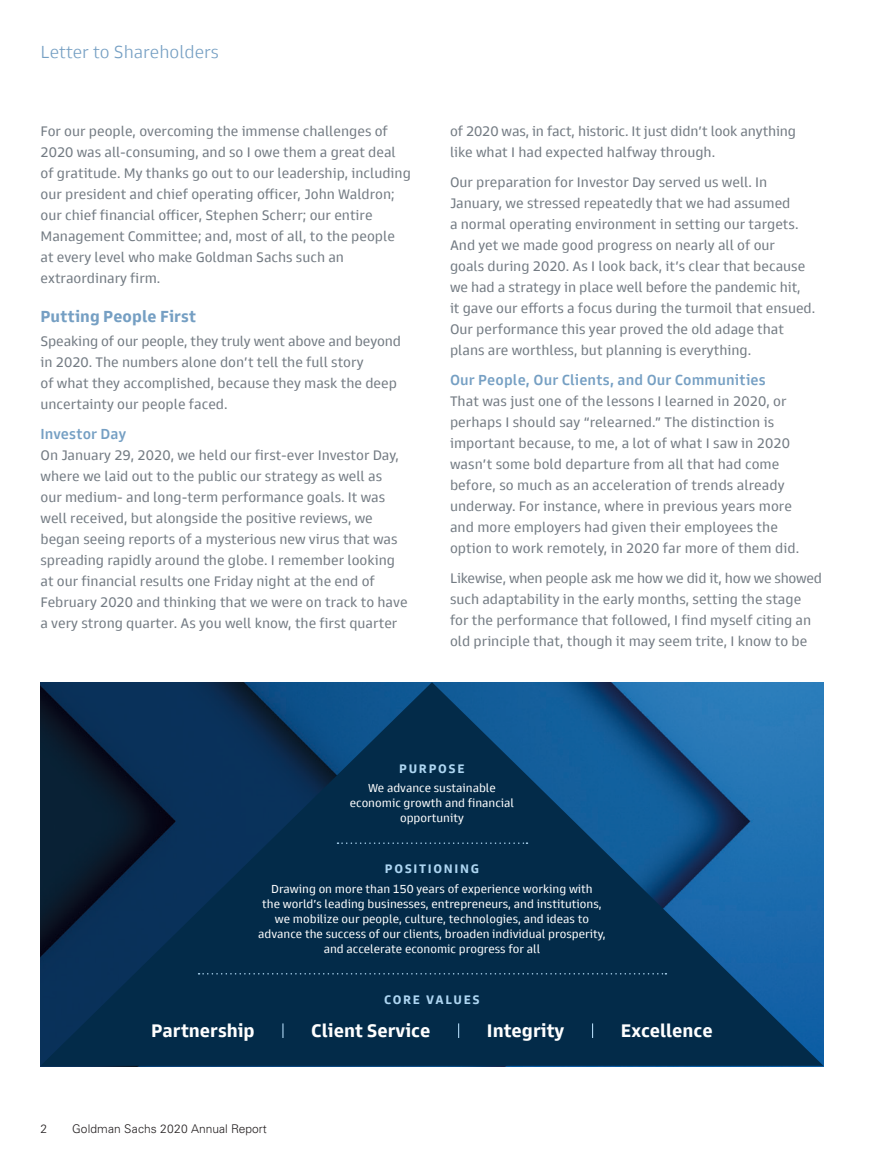
<style>
.page{position:relative;width:891px;height:1161px;background:#fff}
.page>*{position:absolute;margin:0;border:0;box-sizing:border-box;transform-origin:0 0}
.t1{font:700 18.75px "Goldman Sans";color:#fff}
.Main_Header{font:300 18px "Goldman Sans";color:#759fc3}
.sub1{font:700 16.5px "Goldman Sans";letter-spacing:.005em;color:#759fc3}
.sub2{font:500 15px "Goldman Sans";letter-spacing:.005em;color:#759fc3}
.body_no_indent_Goldm{font:14.25px/21px "Goldman Sans";color:#737b83}
.t2{font:700 12.75px "Goldman Sans";letter-spacing:.13em;color:#add5f1}
.t3{font:12px/15px "Goldman Sans";color:#fff;text-align:center}
.Footer__Left{font:300 12px "Univers LT Std";letter-spacing:.005em;color:#231f20}
</style>
<div class="page">
<svg style="left:40px;top:682px;width:784px;height:384px;background:#0a3961"></svg>
<svg style="left:338px;top:842px;width:189px;height:2px"></svg>
<svg style="left:199px;top:973px;width:467px;height:2px"></svg>
<svg style="left:282px;top:1023px;width:2px;height:15px"></svg>
<svg style="left:458px;top:1023px;width:1px;height:15px"></svg>
<svg style="left:592px;top:1023px;width:1px;height:15px"></svg>
<p class="Main_Header" style="left:40px;top:41px;width:180px">Letter to Shareholders</p>
<p class="body_no_indent_Goldm" style="left:40px;top:121px;width:372px">For our people, overcoming the immense challenges of 2020 was all-consuming, and so I owe them a great deal of gratitude. My thanks go out to our leadership, including our president and chief operating officer, John Waldron; our chief financial officer, Stephen Scherr; our entire Management Committee; and, most of all, to the people at every level who make Goldman Sachs such an extraordinary firm.</p>
<p class="sub1" style="left:40px;top:306px;width:157px">Putting People First</p>
<p class="body_no_indent_Goldm" style="left:40px;top:331px;width:362px">Speaking of our people, they truly went above and beyond in 2020. The numbers alone don’t tell the full story<br>of what they accomplished, because they mask the deep uncertainty our people faced.</p>
<p class="sub2" style="left:40px;top:424px;width:87px">Investor Day</p>
<p class="body_no_indent_Goldm" style="left:40px;top:445px;width:369px">On January 29, 2020, we held our first-ever Investor Day, where we laid out to the public our strategy as well as<br>our medium- and long-term performance goals. It was well received, but alongside the positive reviews, we began seeing reports of a mysterious new virus that was spreading rapidly around the globe. I remember looking at our financial results one Friday night at the end of February 2020 and thinking that we were on track to have a very strong quarter. As you well know, the first quarter</p>
<p class="body_no_indent_Goldm" style="left:450px;top:121px;width:348px">of 2020 was, in fact, historic. It just didn’t look anything like what I had expected halfway through.</p>
<p class="body_no_indent_Goldm" style="left:450px;top:172px;width:367px">Our preparation for Investor Day served us well. In January, we stressed repeatedly that we had assumed<br>a normal operating environment in setting our targets.<br>And yet we made good progress on nearly all of our<br>goals during 2020. As I look back, it’s clear that because we had a strategy in place well before the pandemic hit,<br>it gave our efforts a focus during the turmoil that ensued.<br>Our performance this year proved the old adage that plans are worthless, but planning is everything.</p>
<p class="sub2" style="left:450px;top:370px;width:317px">Our People, Our Clients, and Our Communities</p>
<p class="body_no_indent_Goldm" style="left:450px;top:391px;width:351px">That was just one of the lessons I learned in 2020, or perhaps I should say “relearned.” The distinction is important because, to me, a lot of what I saw in 2020 wasn’t some bold departure from all that had come before, so much as an acceleration of trends already underway. For instance, where in previous years more and more employers had given their employees the option to work remotely, in 2020 far more of them did.</p>
<p class="body_no_indent_Goldm" style="left:450px;top:568px;width:374px">Likewise, when people ask me how we did it, how we showed such adaptability in the early months, setting the stage for the performance that followed, I find myself citing an old principle that, though it may seem trite, I know to be</p>
<p class="t2" style="left:399px;top:760px;width:67px">PURPOSE</p>
<p class="t3" style="left:350px;top:780px;width:166px">We advance sustainable economic growth and financial opportunity</p>
<p class="t2" style="left:385px;top:861px;width:96px">POSITIONING</p>
<p class="t3" style="left:258px;top:881px;width:349px">Drawing on more than 150 years of experience working with<br>the world’s leading businesses, entrepreneurs, and institutions, we mobilize our people, culture, technologies, and ideas to advance the success of our clients, broaden individual prosperity, and accelerate economic progress for all</p>
<p class="t2" style="left:384px;top:991px;width:97px">CORE VALUES</p>
<p class="t1" style="left:151px;top:1018px;width:105px">Partnership</p>
<p class="t1" style="left:311px;top:1018px;width:121px">Client Service</p>
<p class="t1" style="left:487px;top:1018px;width:79px">Integrity</p>
<p class="t1" style="left:621px;top:1018px;width:93px">Excellence</p>
<p class="Footer__Left" style="left:40px;top:1122px;width:8px">2</p>
<p class="Footer__Left" style="left:72px;top:1122px;width:196px">Goldman Sachs 2020 Annual Report</p>
</div>
